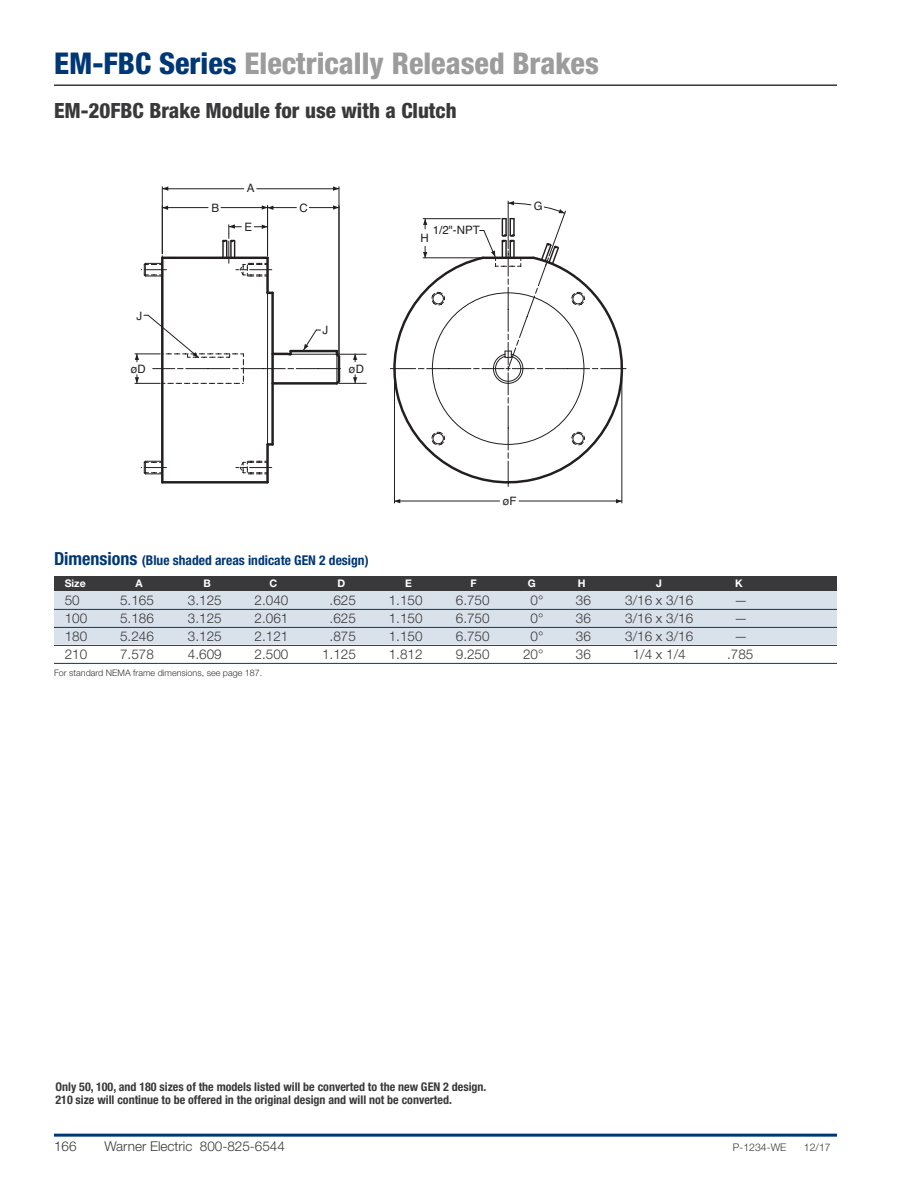
<style>
.page{position:relative;width:918px;height:1188px;background:#fff}
.page>*{position:absolute;margin:0;border:0;box-sizing:border-box;transform-origin:0 0}
.t1{font:800 condensed 30px "Helvetica Neue LT Std";color:#9c9c9c}
.t2{font:800 condensed 21px "Helvetica Neue LT Std";color:#39383a}
.t3{font:300 13.5px "Helvetica Neue LT Std";color:#39383a}
.t4{font:700 condensed 13.5px "Helvetica Neue LT Std";color:#003775}
.t5{font:700 condensed 12px/13.5px "Helvetica Neue LT Std";color:#39383a}
.t6{font:11.55px "Helvetica";color:#231f20}
.t7{font:300 10.5px "Helvetica Neue LT Std";color:#39383a}
.t8{font:700 10.5px "Helvetica Neue LT Std";color:#fff}
.t9{font:300 9px "Helvetica Neue LT Std";color:#39383a}
.s1{color:#003775}
.s2{font-size:18px}
</style>
<div class="page">
<hr style="left:54px;top:1134px;width:783px;height:3px;background:#003775">
<hr style="left:54px;top:84px;width:783px;height:2px;background:#39383a">
<div style="left:54px;top:590px;width:783px;height:54px;background:#d9e1ea"></div>
<div style="left:54px;top:576px;width:783px;height:14px;background:#39383a"></div>
<hr style="left:54px;top:609px;width:783px;height:1px;background:#003775">
<hr style="left:54px;top:627px;width:783px;height:1px;background:#003775">
<hr style="left:54px;top:645px;width:783px;height:1px;background:#003775">
<hr style="left:54px;top:663px;width:783px;height:1px;background:#003775">
<hr style="left:394px;top:371px;width:1px;height:132px;background:#231f20">
<hr style="left:622px;top:371px;width:1px;height:132px;background:#231f20">
<hr style="left:395px;top:501px;width:105px;height:1px;background:#231f20">
<hr style="left:519px;top:501px;width:103px;height:1px;background:#231f20">
<hr style="left:162px;top:207px;width:46px;height:1px;background:#231f20">
<hr style="left:221px;top:207px;width:47px;height:1px;background:#231f20">
<hr style="left:162px;top:187px;width:1px;height:67px;background:#231f20">
<hr style="left:339px;top:187px;width:1px;height:167px;background:#231f20">
<hr style="left:162px;top:188px;width:82px;height:1px;background:#231f20">
<hr style="left:257px;top:188px;width:82px;height:1px;background:#231f20">
<hr style="left:267px;top:206px;width:1px;height:50px;background:#231f20">
<hr style="left:309px;top:207px;width:30px;height:1px;background:#231f20">
<svg style="left:236px;top:461px;width:36px;height:14px"></svg>
<svg style="left:141px;top:256px;width:26px;height:21px"></svg>
<svg style="left:141px;top:460px;width:26px;height:15px"></svg>
<hr style="left:267px;top:293px;width:1px;height:152px;background:#231f20">
<svg style="left:395px;top:499px;width:5px;height:4px"></svg>
<svg style="left:616px;top:499px;width:6px;height:4px"></svg>
<svg style="left:422px;top:201px;width:144px;height:54px"></svg>
<svg style="left:162px;top:186px;width:6px;height:5px"></svg>
<svg style="left:333px;top:186px;width:6px;height:5px"></svg>
<svg style="left:333px;top:205px;width:6px;height:5px"></svg>
<svg style="left:262px;top:205px;width:34px;height:5px"></svg>
<svg style="left:221px;top:224px;width:51px;height:53px"></svg>
<svg style="left:389px;top:255px;width:237px;height:238px"></svg>
<hr style="left:161px;top:258px;width:3px;height:224px;background:#231f20">
<hr style="left:162px;top:257px;width:106px;height:2px;background:#231f20">
<hr style="left:266px;top:445px;width:3px;height:37px;background:#231f20">
<hr style="left:266px;top:258px;width:3px;height:35px;background:#231f20">
<hr style="left:271px;top:293px;width:3px;height:76px;background:#231f20">
<hr style="left:271px;top:369px;width:3px;height:75px;background:#231f20">
<hr style="left:162px;top:481px;width:106px;height:3px;background:#231f20">
<svg style="left:268px;top:443px;width:5px;height:3px"></svg>
<svg style="left:135px;top:314px;width:231px;height:73px"></svg>
<h1 class="t1" style="left:54px;top:53px;width:546px"><span class="s1">EM-FBC Series</span> Electrically Released Brakes</h1>
<h2 class="t2" style="left:54px;top:103px;width:404px">EM-20FBC Brake Module for use with a Clutch</h2>
<p class="t6" style="left:137px;top:307px;width:7px">J</p>
<p class="t6" style="left:130px;top:360px;width:17px">øD</p>
<p class="t6" style="left:211px;top:199px;width:9px">B</p>
<p class="t6" style="left:247px;top:179px;width:9px">A</p>
<p class="t6" style="left:244px;top:218px;width:9px">E</p>
<p class="t6" style="left:299px;top:199px;width:10px">C</p>
<p class="t6" style="left:323px;top:321px;width:7px">J</p>
<p class="t6" style="left:349px;top:360px;width:17px">øD</p>
<p class="t6" style="left:433px;top:221px;width:49px">1/2"-NPT</p>
<p class="t6" style="left:420px;top:229px;width:10px">H</p>
<p class="t6" style="left:534px;top:197px;width:10px">G</p>
<p class="t6" style="left:503px;top:492px;width:16px">øF</p>
<p class="t4" style="left:54px;top:555px;width:316px"><span class="s2">Dimensions</span> (Blue shaded areas indicate GEN 2 design)</p>
<p class="t8" style="left:65px;top:580px;width:22px">Size</p>
<p class="t8" style="left:135px;top:580px;width:9px">A</p>
<p class="t8" style="left:204px;top:580px;width:9px">B</p>
<p class="t8" style="left:269px;top:580px;width:9px">C</p>
<p class="t8" style="left:337px;top:580px;width:9px">D</p>
<p class="t8" style="left:405px;top:580px;width:8px">E</p>
<p class="t8" style="left:470px;top:580px;width:8px">F</p>
<p class="t8" style="left:528px;top:580px;width:9px">G</p>
<p class="t8" style="left:578px;top:580px;width:9px">H</p>
<p class="t8" style="left:656px;top:580px;width:7px">J</p>
<p class="t8" style="left:735px;top:580px;width:9px">K</p>
<p class="t3" style="left:65px;top:596px;width:17px">50</p>
<p class="t3" style="left:120px;top:596px;width:35px">5.165</p>
<p class="t3" style="left:188px;top:596px;width:35px">3.125</p>
<p class="t3" style="left:255px;top:596px;width:35px">2.040</p>
<p class="t3" style="left:330px;top:596px;width:28px">.625</p>
<p class="t3" style="left:389px;top:596px;width:35px">1.150</p>
<p class="t3" style="left:456px;top:596px;width:35px">6.750</p>
<p class="t3" style="left:531px;top:596px;width:14px">0°</p>
<p class="t3" style="left:576px;top:596px;width:17px">36</p>
<p class="t3" style="left:625px;top:596px;width:70px">3/16 x 3/16</p>
<p class="t3" style="left:734px;top:596px;width:15px">—</p>
<p class="t3" style="left:65px;top:614px;width:24px">100</p>
<p class="t3" style="left:120px;top:614px;width:35px">5.186</p>
<p class="t3" style="left:188px;top:614px;width:35px">3.125</p>
<p class="t3" style="left:255px;top:614px;width:35px">2.061</p>
<p class="t3" style="left:330px;top:614px;width:28px">.625</p>
<p class="t3" style="left:389px;top:614px;width:35px">1.150</p>
<p class="t3" style="left:456px;top:614px;width:35px">6.750</p>
<p class="t3" style="left:531px;top:614px;width:14px">0°</p>
<p class="t3" style="left:576px;top:614px;width:17px">36</p>
<p class="t3" style="left:625px;top:614px;width:70px">3/16 x 3/16</p>
<p class="t3" style="left:734px;top:614px;width:15px">—</p>
<p class="t3" style="left:65px;top:632px;width:24px">180</p>
<p class="t3" style="left:120px;top:632px;width:35px">5.246</p>
<p class="t3" style="left:188px;top:632px;width:35px">3.125</p>
<p class="t3" style="left:255px;top:632px;width:35px">2.121</p>
<p class="t3" style="left:330px;top:632px;width:28px">.875</p>
<p class="t3" style="left:389px;top:632px;width:35px">1.150</p>
<p class="t3" style="left:456px;top:632px;width:35px">6.750</p>
<p class="t3" style="left:531px;top:632px;width:14px">0°</p>
<p class="t3" style="left:576px;top:632px;width:17px">36</p>
<p class="t3" style="left:625px;top:632px;width:70px">3/16 x 3/16</p>
<p class="t3" style="left:734px;top:632px;width:15px">—</p>
<p class="t3" style="left:65px;top:650px;width:24px">210</p>
<p class="t3" style="left:120px;top:650px;width:35px">7.578</p>
<p class="t3" style="left:188px;top:650px;width:35px">4.609</p>
<p class="t3" style="left:255px;top:650px;width:35px">2.500</p>
<p class="t3" style="left:322px;top:650px;width:35px">1.125</p>
<p class="t3" style="left:389px;top:650px;width:35px">1.812</p>
<p class="t3" style="left:456px;top:650px;width:35px">9.250</p>
<p class="t3" style="left:523px;top:650px;width:22px">20°</p>
<p class="t3" style="left:576px;top:650px;width:17px">36</p>
<p class="t3" style="left:633px;top:650px;width:55px">1/4 x 1/4</p>
<p class="t3" style="left:727px;top:650px;width:28px">.785</p>
<p class="t9" style="left:54px;top:669px;width:210px">For standard NEMA frame dimensions, see page 187.</p>
<p class="t5" style="left:55px;top:1081px;width:432px">Only 50, 100, and 180 sizes of the models listed will be converted to the new GEN 2 design.<br>210 size will continue to be offered in the original design and will not be converted.</p>
<p class="t3" style="left:54px;top:1141px;width:24px">166</p>
<p class="t3" style="left:105px;top:1141px;width:182px">Warner Electric 800-825-6544</p>
<p class="t7" style="left:733px;top:1143px;width:55px">P-1234-WE</p>
<p class="t7" style="left:804px;top:1143px;width:28px">12/17</p>
</div>
